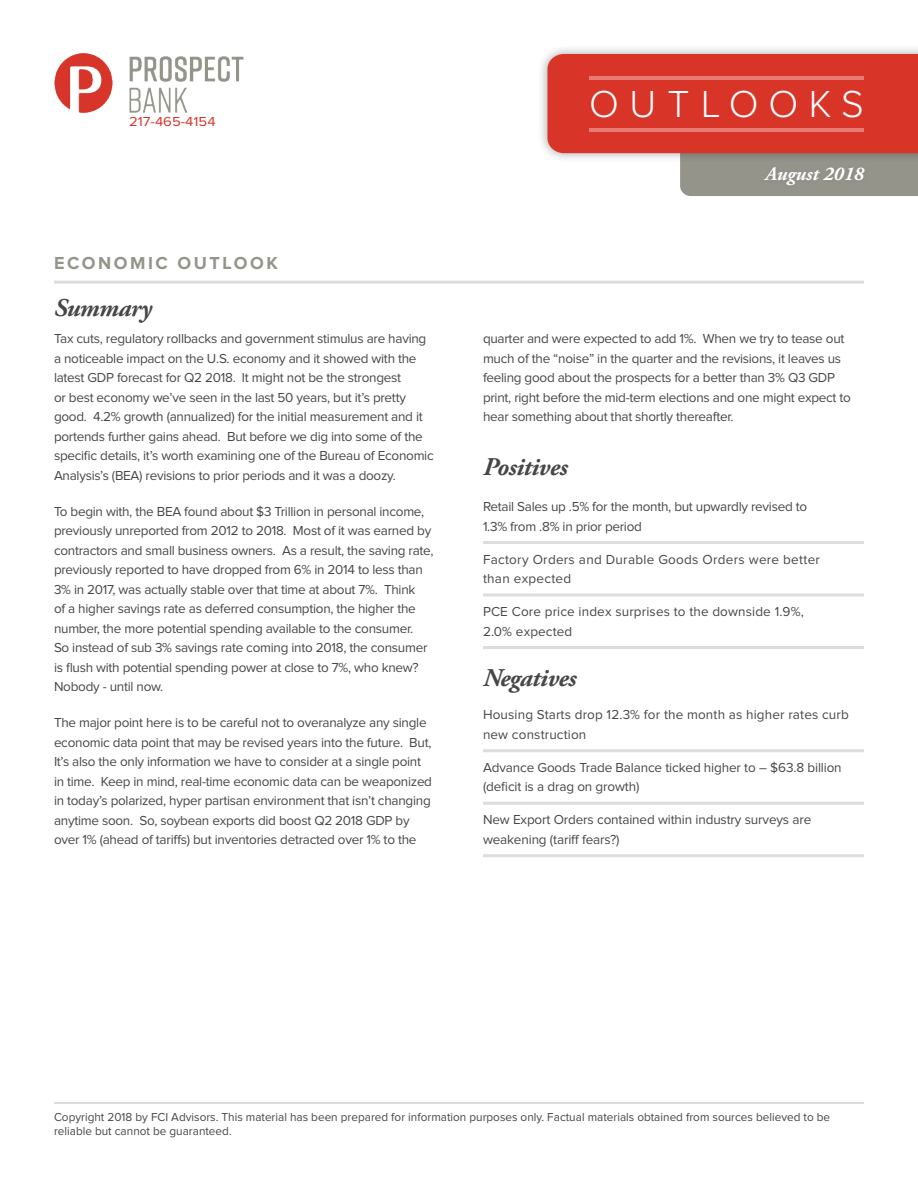
<style>
.page{position:relative;width:918px;height:1188px;background:#fff}
.page>*{position:absolute;margin:0;border:0;box-sizing:border-box;transform-origin:0 0}
.t1{font:300 39px "Proxima Nova";letter-spacing:.27em;color:#fff}
.palatino-main{font:italic 700 25.5px "Adobe Garamond Pro";letter-spacing:-.02em;color:#464747}
.t2{font:italic 700 19.5px "Adobe Garamond Pro";color:#fff}
.t3{font:700 18px "Proxima Nova";letter-spacing:.14em;color:#95948a}
.palatino-main-2{font:13.5px/19.5px "Proxima Nova";letter-spacing:-.02em;color:#464747}
.bullets-square{font:13.5px/19.5px "Proxima Nova";letter-spacing:-.01em;color:#464747}
.bullets-square-2{font:13.5px/19.5px "Proxima Nova";letter-spacing:.01em;color:#464747}
.bullets-square-3{font:13.5px/19.5px "Proxima Nova";letter-spacing:.02em;color:#464747}
.t4{font:13.5px "Proxima Nova";color:#d83528;scale:1.1 1}
.t5{font:12px/14.4px "Proxima Nova";color:#464747}
</style>
<div class="page">
<div style="left:538px;top:44px;width:380px;height:119px;background:#231f20;opacity:.38"></div>
<svg style="left:547px;top:54px;width:371px;height:142px;background:#d15b50"></svg>
<hr style="left:590px;top:76px;width:274px;height:4px;background:#e57b73">
<hr style="left:590px;top:128px;width:274px;height:4px;background:#e57b73">
<div style="left:760px;top:163px;width:109px;height:28px;background:#949389"></div>
<hr style="left:483px;top:541px;width:381px;height:3px;background:#dedcdc">
<hr style="left:483px;top:594px;width:381px;height:3px;background:#dedcdc">
<hr style="left:483px;top:646px;width:381px;height:3px;background:#dedcdc">
<hr style="left:483px;top:749px;width:381px;height:3px;background:#dedcdc">
<hr style="left:483px;top:802px;width:381px;height:3px;background:#dedcdc">
<hr style="left:483px;top:854px;width:381px;height:3px;background:#dedcdc">
<hr style="left:54px;top:281px;width:810px;height:3px;background:#dedcdc">
<hr style="left:54px;top:1102px;width:810px;height:2px;background:#dedcdc">
<img style="left:54px;top:54px;width:189px;height:58px">
<p class="t4" style="left:129px;top:116px;width:80px">217-465-4154</p>
<p class="t3" style="left:54px;top:254px;width:225px">ECONOMIC OUTLOOK</p>
<p class="palatino-main" style="left:54px;top:293px;width:99px">Summary</p>
<p class="palatino-main-2" style="left:54px;top:330px;width:381px">Tax cuts, regulatory rollbacks and government stimulus are having a noticeable impact on the U.S. economy and it showed with the latest GDP forecast for Q2 2018. It might not be the strongest<br>or best economy we’ve seen in the last 50 years, but it’s pretty good. 4.2% growth (annualized) for the initial measurement and it portends further gains ahead. But before we dig into some of the specific details, it’s worth examining one of the Bureau of Economic Analysis’s (BEA) revisions to prior periods and it was a doozy.</p>
<p class="palatino-main-2" style="left:54px;top:502px;width:381px">To begin with, the BEA found about $3 Trillion in personal income, previously unreported from 2012 to 2018. Most of it was earned by contractors and small business owners. As a result, the saving rate, previously reported to have dropped from 6% in 2014 to less than 3% in 2017, was actually stable over that time at about 7%. Think<br>of a higher savings rate as deferred consumption, the higher the number, the more potential spending available to the consumer.<br>So instead of sub 3% savings rate coming into 2018, the consumer is flush with potential spending power at close to 7%, who knew?<br>Nobody - until now.</p>
<p class="palatino-main-2" style="left:54px;top:714px;width:380px">The major point here is to be careful not to overanalyze any single economic data point that may be revised years into the future. But, It’s also the only information we have to consider at a single point in time. Keep in mind, real-time economic data can be weaponized in today’s polarized, hyper partisan environment that isn’t changing anytime soon. So, soybean exports did boost Q2 2018 GDP by over 1% (ahead of tariffs) but inventories detracted over 1% to the</p>
<h1 class="t1" style="left:589px;top:86px;width:276px">OUTLOOKS</h1>
<h3 class="t2" style="left:766px;top:162px;width:100px">August 2018</h3>
<p class="palatino-main-2" style="left:483px;top:330px;width:370px">quarter and were expected to add 1%. When we try to tease out much of the “noise” in the quarter and the revisions, it leaves us feeling good about the prospects for a better than 3% Q3 GDP print, right before the mid-term elections and one might expect to hear something about that shortly thereafter.</p>
<p class="palatino-main" style="left:483px;top:452px;width:86px">Positives</p>
<p class="bullets-square" style="left:483px;top:497px;width:326px">Retail Sales up .5% for the month, but upwardly revised to<br>1.3% from .8% in prior period</p>
<p class="bullets-square-3" style="left:483px;top:550px;width:339px">Factory Orders and Durable Goods Orders were better than expected</p>
<p class="bullets-square-2" style="left:483px;top:602px;width:322px">PCE Core price index surprises to the downside 1.9%,<br>2.0% expected</p>
<p class="palatino-main" style="left:483px;top:663px;width:95px">Negatives</p>
<p class="bullets-square-2" style="left:483px;top:706px;width:367px">Housing Starts drop 12.3% for the month as higher rates curb new construction</p>
<p class="bullets-square" style="left:483px;top:758px;width:360px">Advance Goods Trade Balance ticked higher to – $63.8 billion (deficit is a drag on growth)</p>
<p class="bullets-square" style="left:483px;top:811px;width:330px">New Export Orders contained within industry surveys are weakening (tariff fears?)</p>
<p class="t5" style="left:54px;top:1110px;width:778px">Copyright 2018 by FCI Advisors. This material has been prepared for information purposes only. Factual materials obtained from sources believed to be reliable but cannot be guaranteed.</p>
</div>
